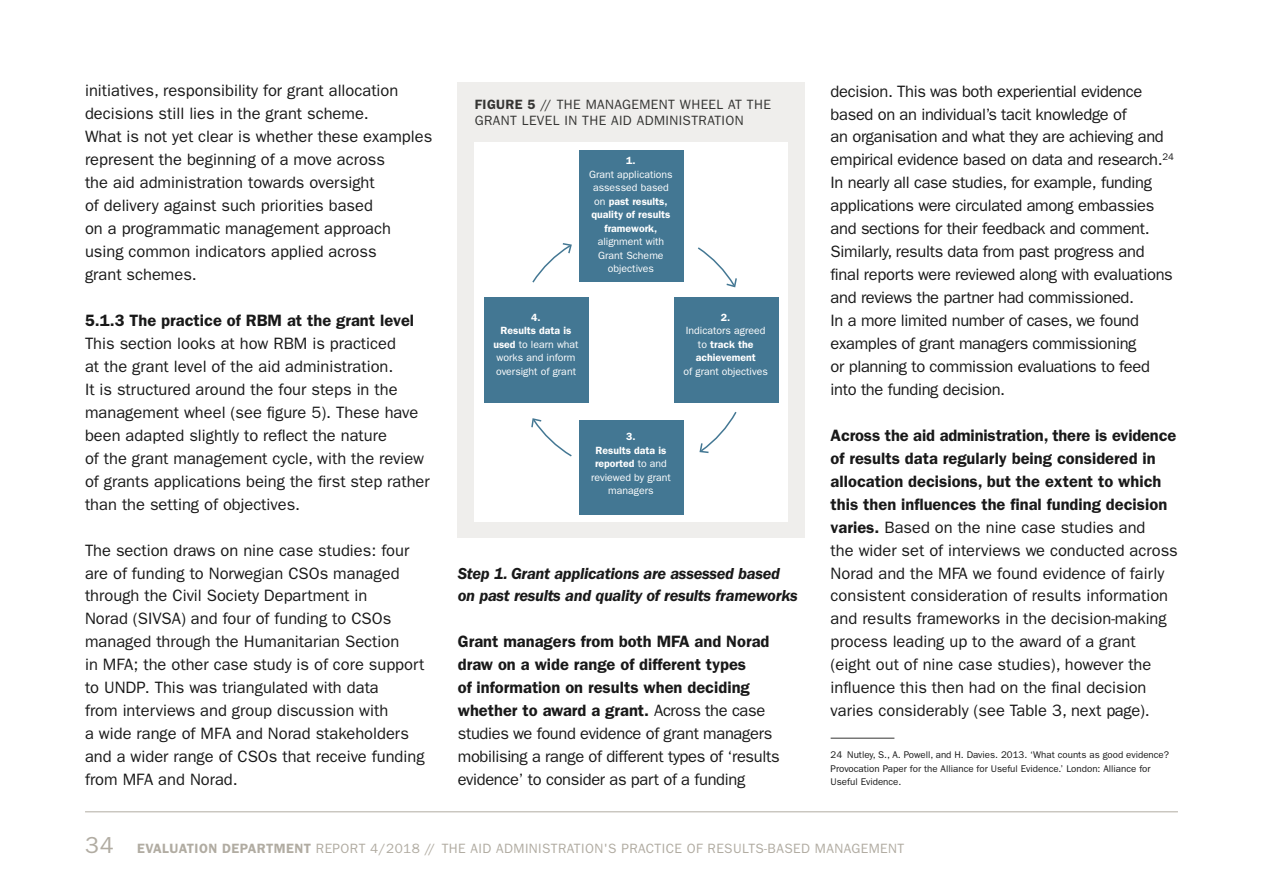
<style>
.page{position:relative;width:1263px;height:893px;background:#fff}
.page>*{position:absolute;margin:0;border:0;box-sizing:border-box;transform-origin:0 0}
.t1{font:16.5px/23px "ITC Franklin Gothic Std";color:#191919}
.t2{font:16.5px/23px "ITC Franklin Gothic Std";letter-spacing:-.02em;color:#191919}
.t3{font:italic 600 16.5px/23px "ITC Franklin Gothic Std";letter-spacing:-.02em;color:#191919}
.t4{font:600 16.5px "ITC Franklin Gothic Std";color:#191919}
.t5{font:13.5px "ITC Franklin Gothic Std";letter-spacing:.03em;color:#b1aca2}
.t6{font:13.5px/16.5px "ITC Franklin Gothic Std";letter-spacing:.03em;color:#353533}
.t7{font:10.5px/13.5px "ITC Franklin Gothic Std";color:#fff;text-align:center}
.t8{font:600 10.5px/13.5px "ITC Franklin Gothic Std";color:#fff;text-align:center}
.t9{font:9.75px/13.5px "ITC Franklin Gothic Std";color:#191919}
.s1{font-weight:600}
.s2{font-weight:400}
.s3{font-size:23.25px}
</style>
<div class="page">
<hr style="left:831px;top:738px;width:63px;height:1px;background:#353533">
<div style="left:458px;top:83px;width:347px;height:455px;background:#efeeec"></div>
<div style="left:475px;top:142px;width:313px;height:380px;background:#fff"></div>
<svg style="left:532px;top:243px;width:40px;height:40px"></svg>
<svg style="left:698px;top:247px;width:39px;height:41px"></svg>
<svg style="left:699px;top:412px;width:38px;height:41px"></svg>
<svg style="left:531px;top:418px;width:41px;height:39px"></svg>
<div style="left:579px;top:150px;width:105px;height:131px;background:#437793"></div>
<div style="left:579px;top:420px;width:105px;height:94px;background:#437793"></div>
<div style="left:485px;top:298px;width:104px;height:105px;background:#437793"></div>
<div style="left:674px;top:298px;width:104px;height:105px;background:#437793"></div>
<hr style="left:85px;top:811px;width:1093px;height:1px;background:#b1aca2">
<p class="t1" style="left:85px;top:80px;width:349px">initiatives, responsibility for grant allocation decisions still lies in the grant scheme.<br>What is not yet clear is whether these examples represent the beginning of a move across<br>the aid administration towards oversight<br>of delivery against such priorities based<br>on a programmatic management approach using common indicators applied across<br>grant schemes.</p>
<p class="t4" style="left:85px;top:311px;width:331px">5.1.3 The practice of RBM at the grant level</p>
<p class="t1" style="left:85px;top:332px;width:346px">This section looks at how RBM is practiced<br>at the grant level of the aid administration.<br>It is structured around the four steps in the management wheel (see figure 5). These have been adapted slightly to reflect the nature<br>of the grant management cycle, with the review of grants applications being the first step rather than the setting of objectives.</p>
<p class="t1" style="left:85px;top:539px;width:341px">The section draws on nine case studies: four are of funding to Norwegian CSOs managed through the Civil Society Department in<br>Norad (SIVSA) and four of funding to CSOs managed through the Humanitarian Section<br>in MFA; the other case study is of core support to UNDP. This was triangulated with data<br>from interviews and group discussion with<br>a wide range of MFA and Norad stakeholders and a wider range of CSOs that receive funding from MFA and Norad.</p>
<p class="t6" style="left:475px;top:96px;width:298px"><span class="s1">FIGURE 5</span> // THE MANAGEMENT WHEEL AT THE<br>GRANT LEVEL IN THE AID ADMINISTRATION</p>
<p class="t8" style="left:626px;top:154px;width:11px">1.</p>
<p class="t8" style="left:589px;top:167px;width:85px"><span class="s2">Grant applications assessed based on</span> past results, quality of results framework,</p>
<p class="t7" style="left:598px;top:235px;width:68px">alignment with<br>Grant Scheme objectives</p>
<p class="t7" style="left:493px;top:310px;width:87px"><span class="s1">4.<br>Results data is used</span> to learn what works and inform oversight of grant</p>
<p class="t8" style="left:721px;top:310px;width:11px">2.</p>
<p class="t8" style="left:686px;top:324px;width:81px"><span class="s2">Indicators agreed to</span> track the achievement</p>
<p class="t7" style="left:683px;top:364px;width:86px">of grant objectives</p>
<p class="t7" style="left:591px;top:430px;width:81px"><span class="s1">3.<br>Results data is reported</span> to and reviewed by grant managers</p>
<p class="t3" style="left:458px;top:562px;width:341px">Step 1. Grant applications are assessed based on past results and quality of results frameworks</p>
<p class="t2" style="left:458px;top:630px;width:323px"><span class="s1">Grant managers from both MFA and Norad draw on a wide range of different types<br>of information on results when deciding whether to award a grant.</span> Across the case studies we found evidence of grant managers mobilising a range of different types of ‘results evidence’ to consider as part of a funding</p>
<p class="t2" style="left:831px;top:80px;width:345px">decision. This was both experiential evidence based on an individual’s tacit knowledge of<br>an organisation and what they are achieving and empirical evidence based on data and research.<sup>24<br></sup>In nearly all case studies, for example, funding applications were circulated among embassies and sections for their feedback and comment.<br>Similarly, results data from past progress and final reports were reviewed along with evaluations and reviews the partner had commissioned.<br>In a more limited number of cases, we found examples of grant managers commissioning<br>or planning to commission evaluations to feed into the funding decision.</p>
<p class="t1" style="left:831px;top:424px;width:349px"><span class="s1">Across the aid administration, there is evidence of results data regularly being considered in allocation decisions, but the extent to which this then influences the final funding decision varies.</span> Based on the nine case studies and<br>the wider set of interviews we conducted across Norad and the MFA we found evidence of fairly consistent consideration of results information and results frameworks in the decision-making process leading up to the award of a grant (eight out of nine case studies), however the influence this then had on the final decision varies considerably (see Table 3, next page).</p>
<p class="t9" style="left:831px;top:748px;width:340px">24 Nutley, S., A. Powell, and H. Davies. 2013. ‘What counts as good evidence?<br>Provocation Paper for the Alliance for Useful Evidence.’ London: Alliance for<br>Useful Evidence.</p>
<p class="t5" style="left:85px;top:841px;width:821px"><span class="s3">34</span> <span class="s1">EVALUATION DEPARTMENT</span> REPORT 4/2018 // THE AID ADMINISTRATION'S PRACTICE OF RESULTS-BASED MANAGEMENT</p>
</div>
